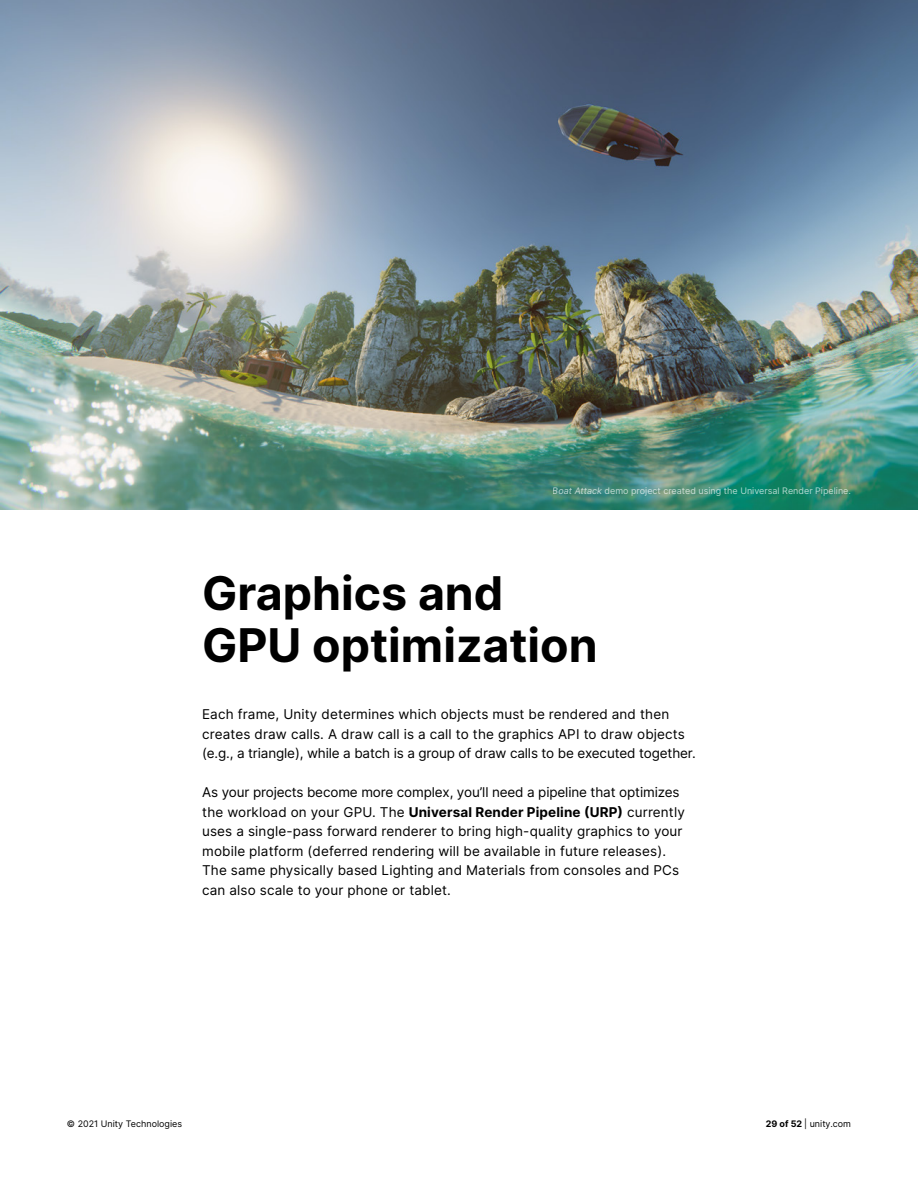
<style>
.page{position:relative;width:918px;height:1188px;background:#fff}
.page>*{position:absolute;margin:0;border:0;box-sizing:border-box;transform-origin:0 0}
.t1{font:700 46.5px/52.5px "Inter";color:#000}
.t2{font:13.5px/19.5px "Inter";letter-spacing:.01em;color:#000}
.t3{font:9px "Inter";color:#fff}
.t4{font:9px "Inter";color:#000}
.s1{font-style:italic}
.s2{font-weight:700}
</style>
<div class="page">
<img style="left:0;top:0;width:918px;height:510px">
<p class="t3" style="left:553px;top:484px;width:300px"><span class="s1">Boat Attack</span> demo project created using the Universal Render Pipeline.</p>
<h1 class="t1" style="left:202px;top:566px;width:397px">Graphics and<br>GPU optimization</h1>
<p class="t2" style="left:202px;top:704px;width:493px">Each frame, Unity determines which objects must be rendered and then creates draw calls. A draw call is a call to the graphics API to draw objects (e.g., a triangle), while a batch is a group of draw calls to be executed together.</p>
<p class="t2" style="left:202px;top:782px;width:484px">As your projects become more complex, you’ll need a pipeline that optimizes the workload on your GPU. The <span class="s2">Universal Render Pipeline (URP)</span> currently uses a single-pass forward renderer to bring high-quality graphics to your mobile platform (deferred rendering will be available in future releases).<br>The same physically based Lighting and Materials from consoles and PCs can also scale to your phone or tablet.</p>
<p class="t4" style="left:67px;top:1117px;width:117px">© 2021 Unity Technologies</p>
<p class="t4" style="left:766px;top:1117px;width:87px"><span class="s2">29 of 52</span> | unity.com</p>
</div>
